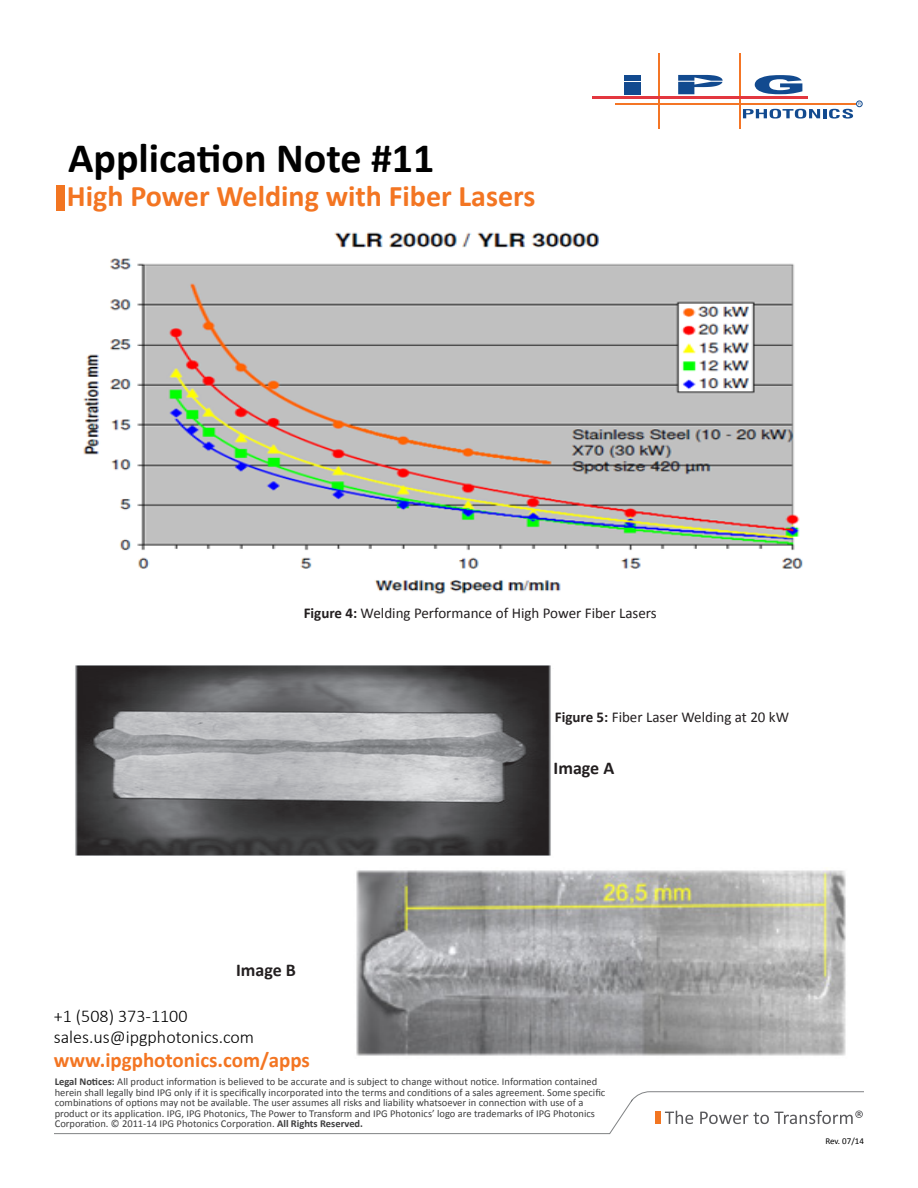
<style>
.page{position:relative;width:918px;height:1188px;background:#fff}
.page>*{position:absolute;margin:0;border:0;box-sizing:border-box;transform-origin:0 0}
.t1{font:700 42px "Calibri";color:#000}
.t2{font:700 30px "Calibri";color:#f37522}
.t3{font:700 21px "Calibri";color:#f37522}
.t4{font:300 18px "Calibri";color:#000}
.t5{font:700 18px "Calibri";color:#231f20}
.t6{font:15px "Calibri";color:#231f20}
.t7{font:10.5px/10.5px "Calibri";color:#3e3e3f}
.t8{font:9px "Calibri";letter-spacing:-.005em;color:#000}
.s1{font-weight:700}
</style>
<div class="page">
<svg style="left:54px;top:1091px;width:810px;height:43px"></svg>
<div style="left:56px;top:185px;width:8px;height:26px;background:#f27521"></div>
<svg style="left:755px;top:75px;width:47px;height:19px"></svg>
<hr style="left:659px;top:53px;width:1px;height:76px;background:#f47525">
<hr style="left:615px;top:103px;width:240px;height:1px;background:#f47525">
<hr style="left:739px;top:53px;width:1px;height:76px;background:#f47525">
<hr style="left:593px;top:97px;width:215px;height:2px;background:#e3373f">
<svg style="left:743px;top:101px;width:119px;height:18px"></svg>
<div style="left:625px;top:75px;width:16px;height:6px;background:#124a8f"></div>
<div style="left:625px;top:82px;width:16px;height:12px;background:#124a8f"></div>
<svg style="left:678px;top:75px;width:45px;height:19px"></svg>
<img style="left:75px;top:665px;width:476px;height:191px">
<img style="left:356px;top:870px;width:490px;height:186px">
<img style="left:83px;top:232px;width:720px;height:362px">
<p class="t1" style="left:68px;top:131px;width:368px">Application Note #11</p>
<p class="t2" style="left:67px;top:177px;width:470px">High Power Welding with Fiber Lasers</p>
<p class="t6" style="left:304px;top:604px;width:355px"><span class="s1">Figure 4:</span> Welding Performance of High Power Fiber Lasers</p>
<p class="t6" style="left:555px;top:708px;width:236px"><span class="s1">Figure 5:</span> Fiber Laser Welding at 20 kW</p>
<p class="t5" style="left:554px;top:757px;width:62px">Image A</p>
<p class="t5" style="left:236px;top:959px;width:61px">Image B</p>
<p class="t4" style="left:54px;top:1005px;width:135px">+1 (508) 373-1100</p>
<p class="t4" style="left:54px;top:1026px;width:202px">sales.us@ipgphotonics.com</p>
<p class="t3" style="left:54px;top:1047px;width:258px">www.ipgphotonics.com/apps</p>
<p class="t7" style="left:55px;top:1076px;width:552px"><span class="s1">Legal Notices:</span> All product information is believed to be accurate and is subject to change without notice. Information contained herein shall legally bind IPG only if it is specifically incorporated into the terms and conditions of a sales agreement. Some specific combinations of options may not be available. The user assumes all risks and liability whatsoever in connection with use of a product or its application. IPG, IPG Photonics, The Power to Transform and IPG Photonics’ logo are trademarks of IPG Photonics Corporation. © 2011-14 IPG Photonics Corporation. <span class="s1">All Rights Reserved.</span></p>
<p class="t8" style="left:825px;top:1136px;width:40px">Rev. 07/14</p>
</div>
